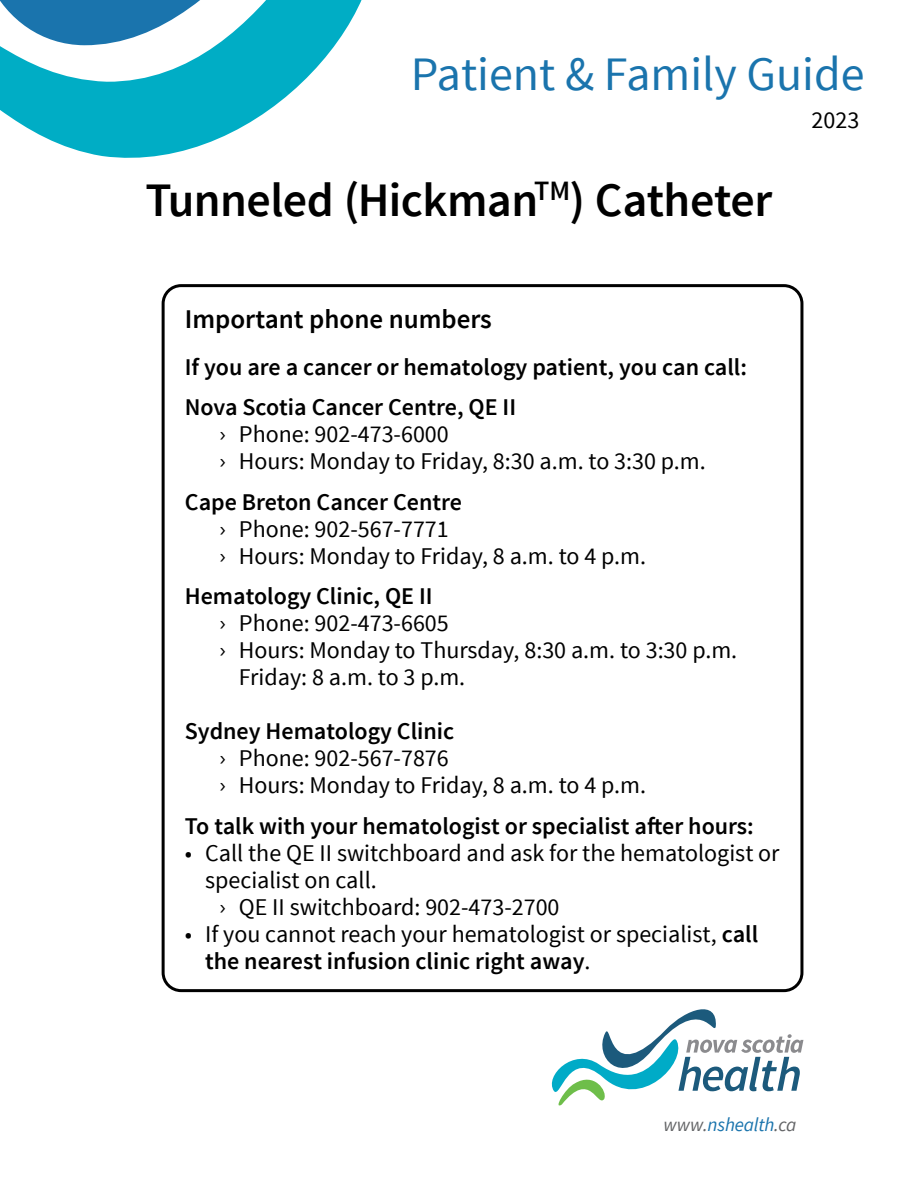
<style>
.page{position:relative;width:918px;height:1188px;background:#fff}
.page>*{position:absolute;margin:0;border:0;box-sizing:border-box;transform-origin:0 0}
.t1{font:600 48px "Source Sans Pro";letter-spacing:-.01em;color:#000}
.t2{font:48px "Source Sans Pro";color:#1a74ad}
.t3{font:600 27px "Source Sans Pro";color:#000}
.t4{font:24px/27px "Source Sans Pro";color:#000}
.t5{font:600 24px/40.5px "Source Sans Pro";color:#000}
.t6{font:italic 19.2px "Source Sans Pro";letter-spacing:-.01em;color:#1a74ad}
.s1{font-family:"Trade Gothic LT Std"}
.s2{font-weight:600}
.s3{color:#636466}
</style>
<div class="page">
<div style="left:162px;top:284px;width:641px;height:708px;border:3px solid #000;border-radius:18px"></div>
<svg style="left:552px;top:1009px;width:251px;height:97px"></svg>
<svg style="left:0;top:0;width:362px;height:158px"></svg>
<h1 class="t2" style="left:411px;top:44px;width:455px">Patient &amp; Family Guide</h1>
<p class="t4" style="left:812px;top:107px;width:49px">2023</p>
<h1 class="t1" style="left:146px;top:170px;width:628px">Tunneled (Hickman<sup>TM</sup>) Catheter</h1>
<p class="t3" style="left:185px;top:302px;width:309px">Important phone numbers</p>
<p class="t5" style="left:185px;top:347px;width:564px">If you are a cancer or hematology patient, you can call:<br>Nova Scotia Cancer Centre, QE II</p>
<p class="t4" style="left:219px;top:421px;width:489px"><span class="s1">›</span> Phone: 902-473-6000<br><span class="s1">›</span> Hours: Monday to Friday, 8:30 a.m. to 3:30 p.m.</p>
<p class="t4" style="left:219px;top:489px;width:429px;text-indent:-34px"><span class="s2">Cape Breton Cancer Centre<br></span><span class="s1">›</span> Phone: 902-567-7771<br><span class="s1">›</span> Hours: Monday to Friday, 8 a.m. to 4 p.m.</p>
<p class="t5" style="left:185px;top:577px;width:249px">Hematology Clinic, QE II</p>
<p class="t4" style="left:219px;top:610px;width:232px"><span class="s1">›</span> Phone: 902-473-6605</p>
<p class="t4" style="left:219px;top:637px;width:520px"><span class="s1">›</span> Hours: Monday to Thursday, 8:30 a.m. to 3:30 p.m.</p>
<p class="t4" style="left:239px;top:664px;width:228px">Friday: 8 a.m. to 3 p.m.</p>
<p class="t4" style="left:219px;top:718px;width:429px;text-indent:-34px"><span class="s2">Sydney Hematology Clinic<br></span><span class="s1">›</span> Phone: 902-567-7876<br><span class="s1">›</span> Hours: Monday to Friday, 8 a.m. to 4 p.m.</p>
<p class="t5" style="left:185px;top:806px;width:571px">To talk with your hematologist or specialist after hours:</p>
<p class="t4" style="left:185px;top:840px;width:596px">• Call the QE II switchboard and ask for the hematologist or</p>
<p class="t4" style="left:205px;top:867px;width:173px">specialist on call.</p>
<p class="t4" style="left:219px;top:894px;width:342px"><span class="s1">›</span> QE II switchboard: 902-473-2700</p>
<p class="t4" style="left:205px;top:921px;width:555px;text-indent:-20px">• If you cannot reach your hematologist or specialist, <span class="s2">call the nearest infusion clinic right away</span>.</p>
<p class="t6" style="left:664px;top:1113px;width:134px"><span class="s3">www.</span>nshealth<span class="s3">.ca</span></p>
</div>
